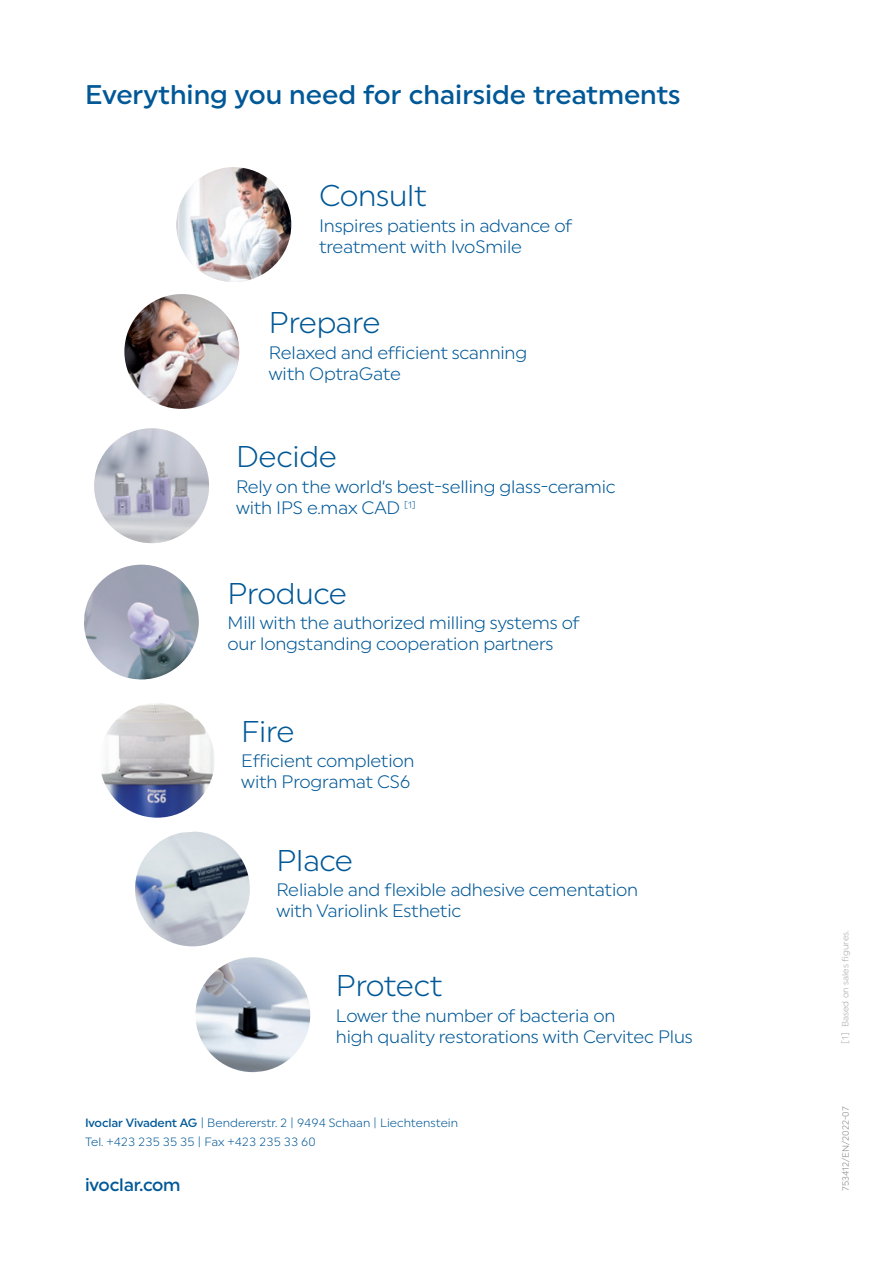
<style>
.page{position:relative;width:893px;height:1263px;background:#fff}
.page>*{position:absolute;margin:0;border:0;box-sizing:border-box;transform-origin:0 0}
.t1{font:30px "Uniform Pro Ivoclar Lgt";letter-spacing:-.01em;color:#015897}
.t2{font:500 27px "Uniform Pro Ivoclar";color:#015897}
.t3{font:18px/21px "Uniform Pro Ivoclar Lgt";letter-spacing:-.01em;color:#015897}
.t4{font:500 18px "Uniform Pro Ivoclar";letter-spacing:-.01em;color:#015897}
.t5{font:12px/19.5px "Uniform Pro Ivoclar Lgt";color:#015897}
.t6{font:9px "Uniform Pro Ivoclar Lgt";color:#a8a9ad}
.t7{font:9px "Uniform Pro Ivoclar Lgt";color:#808285}
.s1{font-family:"Uniform Pro Ivoclar";font-weight:500}
</style>
<div class="page">
<img style="left:195px;top:957px;width:115px;height:115px;border-radius:57px">
<img style="left:176px;top:167px;width:115px;height:115px;border-radius:57px">
<img style="left:94px;top:428px;width:115px;height:115px;border-radius:57px">
<img style="left:84px;top:565px;width:115px;height:114px;border-radius:57px">
<img style="left:135px;top:832px;width:115px;height:114px">
<img style="left:100px;top:703px;width:115px;height:115px;border-radius:57px">
<img style="left:124px;top:294px;width:115px;height:115px;border-radius:57px">
<h2 class="t2" style="left:85px;top:79px;width:597px">Everything you need for chairside treatments</h2>
<h1 class="t1" style="left:319px;top:178px;width:109px">Consult</h1>
<p class="t3" style="left:319px;top:215px;width:255px">Inspires patients in advance of treatment with IvoSmile</p>
<h1 class="t1" style="left:269px;top:305px;width:113px">Prepare</h1>
<p class="t3" style="left:269px;top:341px;width:260px">Relaxed and efficient scanning with OptraGate</p>
<h1 class="t1" style="left:236px;top:439px;width:102px">Decide</h1>
<p class="t3" style="left:236px;top:476px;width:381px">Rely on the world‘s best-selling glass-ceramic with IPS e.max CAD <sup>[1]</sup></p>
<h1 class="t1" style="left:227px;top:576px;width:121px">Produce</h1>
<p class="t3" style="left:227px;top:612px;width:354px">Mill with the authorized milling systems of our longstanding cooperation partners</p>
<h1 class="t1" style="left:241px;top:714px;width:55px">Fire</h1>
<p class="t3" style="left:241px;top:750px;width:175px">Efficient completion with Programat CS6</p>
<h1 class="t1" style="left:276px;top:843px;width:78px">Place</h1>
<p class="t3" style="left:276px;top:879px;width:363px">Reliable and flexible adhesive cementation with Variolink Esthetic</p>
<h1 class="t1" style="left:336px;top:968px;width:108px">Protect</h1>
<p class="t3" style="left:336px;top:1005px;width:358px">Lower the number of bacteria on<br>high quality restorations with Cervitec Plus</p>
<p class="t5" style="left:85px;top:1112px;width:375px"><span class="s1">Ivoclar Vivadent AG</span> | Bendererstr. 2 | 9494 Schaan | Liechtenstein<br>Tel. +423 235 35 35 | Fax +423 235 33 60</p>
<p class="t4" style="left:85px;top:1174px;width:97px">ivoclar.com</p>
<p class="t6" style="left:840px;top:1044px;width:115px;rotate:-90deg">[1] Based on sales figures.</p>
<p class="t7" style="left:840px;top:1191px;width:86px;rotate:-90deg">753412/EN/2022-07</p>
</div>
